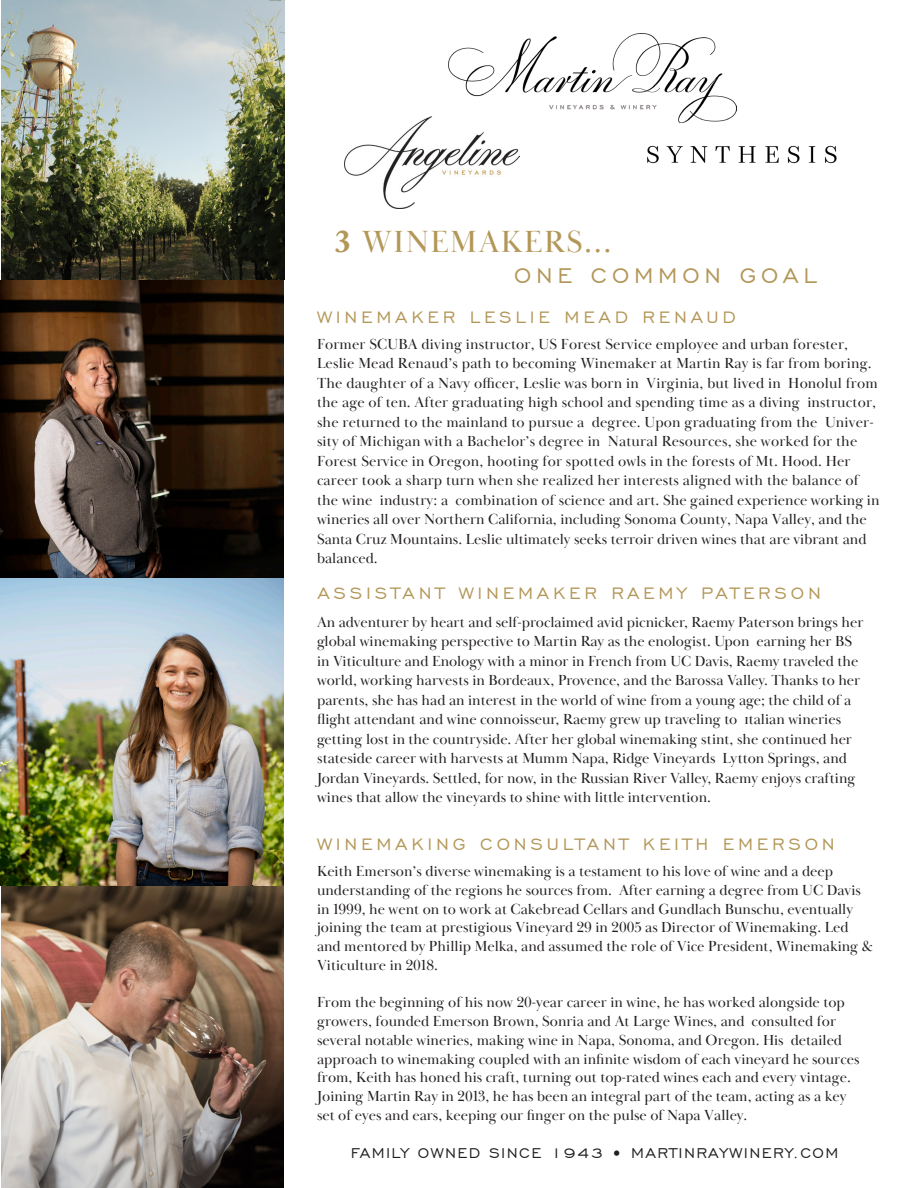
<style>
.page{position:relative;width:918px;height:1188px;background:#fff}
.page>*{position:absolute;margin:0;border:0;box-sizing:border-box;transform-origin:0 0}
.t1{font:31.5px "Baskerville Display PT";letter-spacing:.05em;color:#b39758}
.t2{font:27px "Engravers Gothic BT";letter-spacing:.18em;color:#b39758}
.t3{font:21px "Engravers Gothic BT";letter-spacing:.18em;color:#b39758}
.t4{font:18px "Engravers Gothic BT";letter-spacing:.08em;color:#231f20}
.t5{font:15px/19.5px "Baskerville Display PT";color:#231f20}
.s1{font-family:"Adobe Caslon Pro";font-weight:700}
</style>
<div class="page">
<img style="left:345px;top:116px;width:174px;height:92px">
<img style="left:449px;top:33px;width:288px;height:89px">
<img style="left:2px;top:886px;width:282px;height:302px">
<img style="left:0;top:0;width:284px;height:886px">
<img style="left:609px;top:107px;width:228px;height:57px">
<p class="t1" style="left:335px;top:223px;width:278px"><span class="s1">3</span> WINEMAKERS...</p>
<p class="t2" style="left:514px;top:260px;width:304px">ONE COMMON GOAL</p>
<p class="t3" style="left:317px;top:305px;width:420px">WINEMAKER LESLIE MEAD RENAUD</p>
<p class="t5" style="left:317px;top:334px;width:533px">Former SCUBA diving instructor, US Forest Service employee and urban forester,</p>
<p class="t5" style="left:317px;top:354px;width:564px">Leslie Mead Renaud’s path to becoming Winemaker at Martin Ray is far from boring.<br>The daughter of a Navy officer, Leslie was born in Virginia, but lived in Honolul from the age of ten. After graduating high school and spending time as a diving instructor, she returned to the mainland to pursue a degree. Upon graduating from the Univer&shy;sity of Michigan with a Bachelor’s degree in Natural Resources, she worked for the Forest Service in Oregon, hooting for spotted owls in the forests of Mt. Hood. Her career took a sharp turn when she realized her interests aligned with the balance of the wine industry: a combination of science and art. She gained experience working in wineries all over Northern California, including Sonoma County, Napa Valley, and the Santa Cruz Mountains. Leslie ultimately seeks terroir driven wines that are vibrant and balanced.</p>
<p class="t3" style="left:318px;top:582px;width:505px">ASSISTANT WINEMAKER RAEMY PATERSON</p>
<p class="t5" style="left:317px;top:613px;width:548px">An adventurer by heart and self-proclaimed avid picnicker, Raemy Paterson brings her global winemaking perspective to Martin Ray as the enologist. Upon earning her BS in Viticulture and Enology with a minor in French from UC Davis, Raemy traveled the world, working harvests in Bordeaux, Provence, and the Barossa Valley. Thanks to her parents, she has had an interest in the world of wine from a young age; the child of a flight attendant and wine connoisseur, Raemy grew up traveling to Italian wineries getting lost in the countryside. After her global winemaking stint, she continued her stateside career with harvests at Mumm Napa, Ridge Vineyards Lytton Springs, and</p>
<p class="t5" style="left:317px;top:769px;width:540px">Jordan Vineyards. Settled, for now, in the Russian River Valley, Raemy enjoys crafting wines that allow the vineyards to shine with little intervention.</p>
<p class="t3" style="left:317px;top:833px;width:519px">WINEMAKING CONSULTANT KEITH EMERSON</p>
<p class="t5" style="left:317px;top:862px;width:557px;line-height:18.8px">Keith Emerson’s diverse winemaking is a testament to his love of wine and a deep understanding of the regions he sources from. After earning a degree from UC Davis in 1999, he went on to work at Cakebread Cellars and Gundlach Bunschu, eventually joining the team at prestigious Vineyard 29 in 2005 as Director of Winemaking. Led and mentored by Phillip Melka, and assumed the role of Vice President, Winemaking &amp; Viticulture in 2018.</p>
<p class="t5" style="left:317px;top:993px;width:529px;line-height:18.8px">From the beginning of his now 20-year career in wine, he has worked alongside top growers, founded Emerson Brown, Sonria and At Large Wines, and consulted for</p>
<p class="t5" style="left:317px;top:1031px;width:544px;line-height:18.8px">several notable wineries, making wine in Napa, Sonoma, and Oregon. His detailed approach to winemaking coupled with an infinite wisdom of each vineyard he sources from, Keith has honed his craft, turning out top-rated wines each and every vintage.<br>Joining Martin Ray in 2013, he has been an integral part of the team, acting as a key</p>
<p class="t5" style="left:317px;top:1105px;width:432px">set of eyes and ears, keeping our finger on the pulse of Napa Valley.</p>
<p class="t4" style="left:351px;top:1143px;width:489px">FAMILY OWNED SINCE 1943 • MARTINRAYWINERY.COM</p>
</div>
